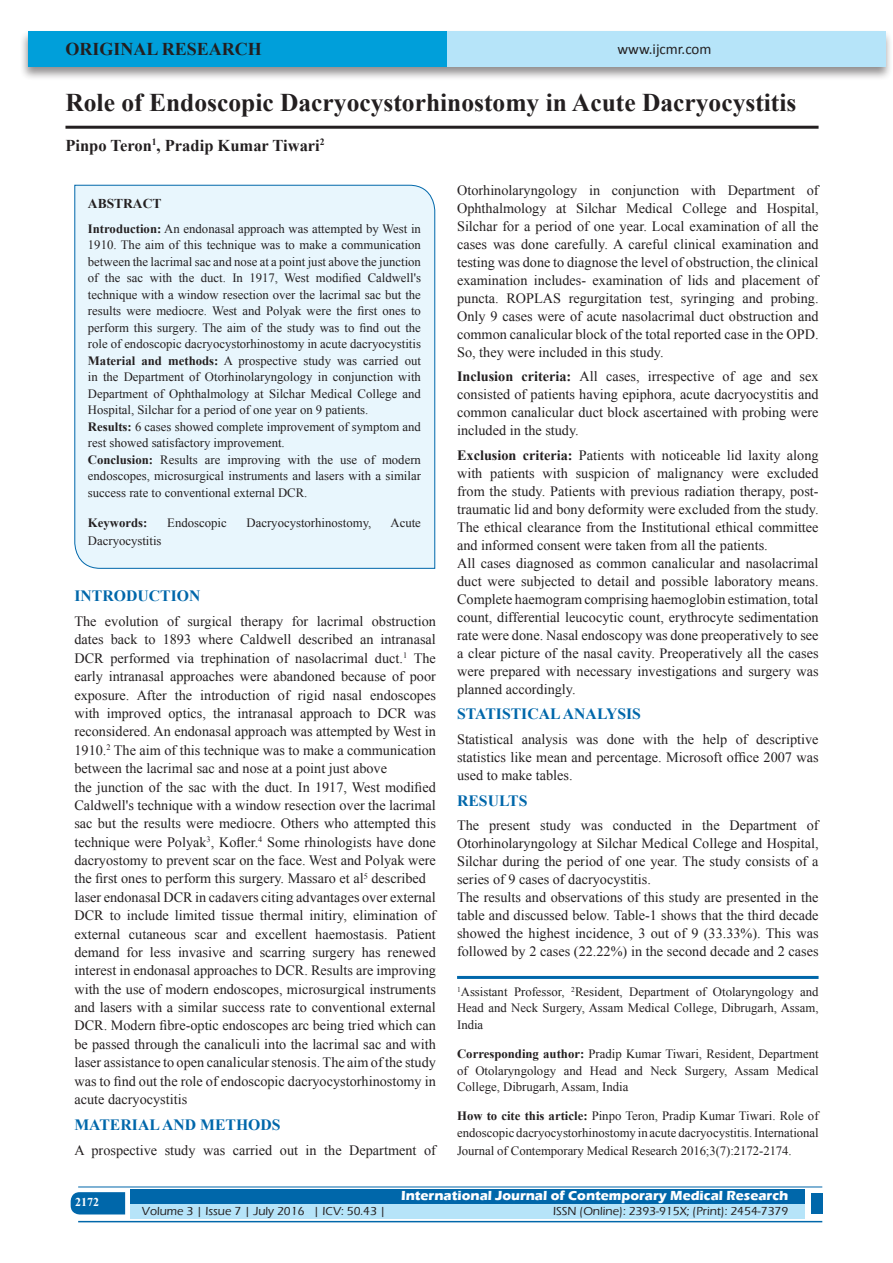
<style>
.page{position:relative;width:893px;height:1263px;background:#fff}
.page>*{position:absolute;margin:0;border:0;box-sizing:border-box;transform-origin:0 0}
.A_Title_New{font:700 25.5px "Times New Roman";color:#231f20}
.AT_new{font:700 18px "Times New Roman";color:#231f20}
.AU-New{font:700 16.5px "Times New Roman";color:#231f20}
.t1{font:700 15.75px "Times New Roman";color:#0067aa}
.t2{font:15px "Calibri";color:#231f20}
.TX_New{font:14.25px/18px "Times New Roman";color:#231f20;text-align:justify}
.t3{font:700 13.5px "Eras ITC";color:#fff}
.t4{font:700 13.5px "Times New Roman";color:#231f20}
.Corresponding{font:12.75px/16.5px "Times New Roman";color:#231f20}
.HTC_new{font:12.75px/16.5px "Times New Roman";color:#231f20}
.Affi_New{font:12.75px/16.5px "Times New Roman";color:#231f20;text-align:justify}
.t5{font:700 12.75px "Times New Roman";color:#231f20}
.t6{font:500 12px "Eras ITC";color:#231f20}
.t7{font:700 12px "Times New Roman";color:#fff}
.s1{font-weight:700}
</style>
<div class="page">
<div style="left:19px;top:29px;width:874px;height:52px;background:#231f20;opacity:.5"></div>
<div style="left:28px;top:31px;width:857px;height:35px;background:#b6e4f9"></div>
<div style="left:28px;top:31px;width:418px;height:35px;background:#009fda"></div>
<svg style="left:71px;top:1192px;width:54px;height:22px"></svg>
<div style="left:130px;top:1189px;width:674px;height:15px;background:#0067aa"></div>
<div style="left:130px;top:1204px;width:674px;height:15px;background:#b6e4f9"></div>
<hr style="left:78px;top:1186px;width:744px;height:1px;background:#0067aa">
<hr style="left:78px;top:1221px;width:744px;height:1px;background:#0067aa">
<div style="left:811px;top:1193px;width:11px;height:21px;background:#0067aa"></div>
<hr style="left:65px;top:126px;width:754px;height:3px;background:#231f20">
<div style="left:74px;top:184px;width:361px;height:385px;background:#e8f6fd"></div>
<hr style="left:457px;top:976px;width:362px;height:3px;background:#0067aa">
<p class="AT_new" style="left:65px;top:36px;width:198px">ORIGINAL RESEARCH</p>
<p class="t2" style="left:617px;top:40px;width:96px">www.ijcmr.com</p>
<p class="A_Title_New" style="left:65px;top:85px;width:732px">Role of Endoscopic Dacryocystorhinostomy in Acute Dacryocystitis</p>
<p class="AU-New" style="left:65px;top:134px;width:261px">Pinpo Teron<sup>1</sup>, Pradip Kumar Tiwari<sup>2</sup></p>
<p class="t4" style="left:88px;top:194px;width:75px">ABSTRACT</p>
<p class="Corresponding" style="left:88px;top:220px;width:335px"><span class="s1">Introduction:</span> An endonasal approach was attempted by West in 1910. The aim of this technique was to make a communication between the lacrimal sac and nose at a point just above the junction of the sac with the duct. In 1917, West modified Caldwell's technique with a window resection over the lacrimal sac but the results were mediocre. West and Polyak were the first ones to perform this surgery. The aim of the study was to find out the role of endoscopic dacryocystorhinostomy in acute dacryocystitis <span class="s1">Material and methods:</span> A prospective study was carried out in the Department of Otorhinolaryngology in conjunction with Department of Ophthalmology at Silchar Medical College and Hospital, Silchar for a period of one year on 9 patients.<br><span class="s1">Results:</span> 6 cases showed complete improvement of symptom and rest showed satisfactory improvement.<br><span class="s1">Conclusion:</span> Results are improving with the use of modern endoscopes, microsurgical instruments and lasers with a similar success rate to conventional external DCR.</p>
<p class="t5" style="left:88px;top:514px;width:61px">Keywords:</p>
<p class="Corresponding" style="left:167px;top:515px;width:61px">Endoscopic</p>
<p class="Corresponding" style="left:246px;top:515px;width:126px">Dacryocystorhinostomy,</p>
<p class="Corresponding" style="left:390px;top:515px;width:32px">Acute</p>
<p class="Corresponding" style="left:88px;top:533px;width:75px">Dacryocystitis</p>
<h1 class="t1" style="left:74px;top:585px;width:127px">INTRODUCTION</h1>
<p class="TX_New" style="left:74px;top:612px;width:363px;line-height:18.5px">The evolution of surgical therapy for lacrimal obstruction dates back to 1893 where Caldwell described an intranasal DCR performed via trephination of nasolacrimal duct.<sup>1</sup> The early intranasal approaches were abandoned because of poor exposure. After the introduction of rigid nasal endoscopes with improved optics, the intranasal approach to DCR was reconsidered. An endonasal approach was attempted by West in 1910.<sup>2</sup> The aim of this technique was to make a communication between the lacrimal sac and nose at a point just above</p>
<p class="TX_New" style="left:74px;top:777px;width:363px;line-height:18.5px">the junction of the sac with the duct. In 1917, West modified Caldwell's technique with a window resection over the lacrimal sac but the results were mediocre. Others who attempted this technique were Polyak<sup>3</sup>, Kofler.<sup>4</sup> Some rhinologists have done dacryostomy to prevent scar on the face. West and Polyak were the first ones to perform this surgery. Massaro et al<sup>5</sup> described</p>
<p class="TX_New" style="left:74px;top:887px;width:363px;line-height:18.5px">laser endonasal DCR in cadavers citing advantages over external DCR to include limited tissue thermal initiry, elimination of external cutaneous scar and excellent haemostasis. Patient demand for less invasive and scarring surgery has renewed interest in endonasal approaches to DCR. Results are improving with the use of modern endoscopes, microsurgical instruments and lasers with a similar success rate to conventional external DCR. Modern fibre-optic endoscopes arc being tried which can be passed through the canaliculi into the lacrimal sac and with laser assistance to open canalicular stenosis. The aim of the study was to find out the role of endoscopic dacryocystorhinostomy in acute dacryocystitis</p>
<h1 class="t1" style="left:74px;top:1114px;width:208px">MATERIAL AND METHODS</h1>
<p class="TX_New" style="left:74px;top:1141px;width:363px">A prospective study was carried out in the Department of</p>
<p class="TX_New" style="left:457px;top:181px;width:363px">Otorhinolaryngology in conjunction with Department of Ophthalmology at Silchar Medical College and Hospital, Silchar for a period of one year. Local examination of all the cases was done carefully. A careful clinical examination and testing was done to diagnose the level of obstruction, the clinical examination includes- examination of lids and placement of puncta. ROPLAS regurgitation test, syringing and probing.<br>Only 9 cases were of acute nasolacrimal duct obstruction and common canalicular block of the total reported case in the OPD.<br>So, they were included in this study.</p>
<p class="TX_New" style="left:457px;top:367px;width:363px"><span class="s1">Inclusion criteria:</span> All cases, irrespective of age and sex consisted of patients having epiphora, acute dacryocystitis and common canalicular duct block ascertained with probing were included in the study.</p>
<p class="TX_New" style="left:457px;top:445px;width:363px"><span class="s1">Exclusion criteria:</span> Patients with noticeable lid laxity along with patients with suspicion of malignancy were excluded from the study. Patients with previous radiation therapy, post&shy;traumatic lid and bony deformity were excluded from the study.</p>
<p class="TX_New" style="left:457px;top:517px;width:363px">The ethical clearance from the Institutional ethical committee and informed consent were taken from all the patients.</p>
<p class="TX_New" style="left:457px;top:553px;width:363px">All cases diagnosed as common canalicular and nasolacrimal duct were subjected to detail and possible laboratory means.<br>Complete haemogram comprising haemoglobin estimation, total count, differential leucocytic count, erythrocyte sedimentation rate were done. Nasal endoscopy was done preoperatively to see a clear picture of the nasal cavity. Preoperatively all the cases were prepared with necessary investigations and surgery was planned accordingly.</p>
<h1 class="t1" style="left:457px;top:703px;width:185px">STATISTICAL ANALYSIS</h1>
<p class="TX_New" style="left:457px;top:730px;width:363px">Statistical analysis was done with the help of descriptive statistics like mean and percentage. Microsoft office 2007 was used to make tables.</p>
<h1 class="t1" style="left:457px;top:789px;width:72px">RESULTS</h1>
<p class="TX_New" style="left:457px;top:816px;width:363px">The present study was conducted in the Department of Otorhinolaryngology at Silchar Medical College and Hospital, Silchar during the period of one year. The study consists of a series of 9 cases of dacryocystitis.</p>
<p class="TX_New" style="left:457px;top:888px;width:363px">The results and observations of this study are presented in the table and discussed below. Table-1 shows that the third decade showed the highest incidence, 3 out of 9 (33.33%). This was followed by 2 cases (22.22%) in the second decade and 2 cases</p>
<p class="Affi_New" style="left:457px;top:983px;width:363px"><sup>1</sup>Assistant Professor, <sup>2</sup>Resident, Department of Otolaryngology and Head and Neck Surgery, Assam Medical College, Dibrugarh, Assam, India</p>
<p class="Corresponding" style="left:457px;top:1045px;width:363px;text-align:justify"><span class="s1">Corresponding author:</span> Pradip Kumar Tiwari, Resident, Department of Otolaryngology and Head and Neck Surgery, Assam Medical College, Dibrugarh, Assam, India</p>
<p class="HTC_new" style="left:457px;top:1108px;width:363px"><span class="s1">How to cite this article:</span> Pinpo Teron, Pradip Kumar Tiwari. Role of endoscopic dacryocystorhinostomy in acute dacryocystitis. International</p>
<p class="HTC_new" style="left:457px;top:1142px;width:336px">Journal of Contemporary Medical Research 2016;3(7):2172-2174.</p>
<h4 class="t7" style="left:75px;top:1194px;width:26px">2172</h4>
<p class="t3" style="left:401px;top:1188px;width:389px">International Journal of Contemporary Medical Research</p>
<p class="t6" style="left:142px;top:1204px;width:246px">Volume 3 | Issue 7 | July 2016 | ICV: 50.43 |</p>
<p class="t6" style="left:553px;top:1204px;width:237px">ISSN (Online): 2393-915X; (Print): 2454-7379</p>
</div>
